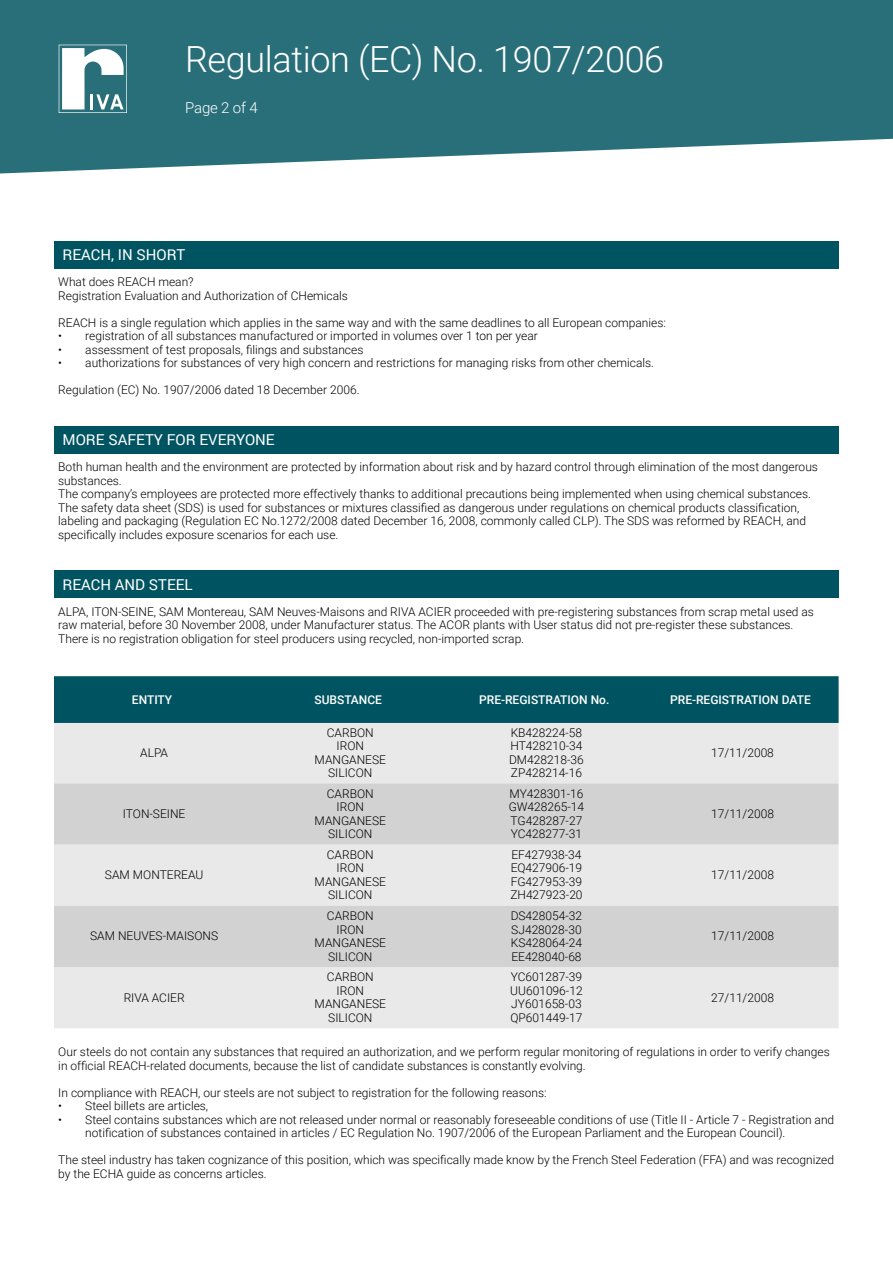
<style>
.page{position:relative;width:893px;height:1263px;background:#fff}
.page>*{position:absolute;margin:0;border:0;box-sizing:border-box;transform-origin:0 0}
.t1{font:300 36px "Roboto";letter-spacing:-.01em;color:#fff}
.t2{font:15px "Roboto";color:#fff}
.t3{font:300 15px "Roboto";letter-spacing:-.01em;color:#fff}
.t4{font:300 12px/13.5px "Roboto";color:#000}
.t5{font:500 12px "Roboto";color:#fff}
</style>
<div class="page">
<svg style="left:0;top:0;width:893px;height:173px;background:#3e7d87"></svg>
<svg style="left:59px;top:45px;width:68px;height:68px"></svg>
<div style="left:54px;top:241px;width:785px;height:28px;background:#005461"></div>
<div style="left:54px;top:426px;width:785px;height:28px;background:#005461"></div>
<div style="left:54px;top:571px;width:785px;height:27px;background:#005461"></div>
<div style="left:54px;top:676px;width:785px;height:47px;background:#005461"></div>
<div style="left:54px;top:723px;width:785px;height:305px;background:#e9e9e9"></div>
<svg style="left:54px;top:783px;width:785px;height:184px;background:#d9d9d9"></svg>
<h1 class="t1" style="left:185px;top:34px;width:481px">Regulation (EC) No. 1907/2006</h1>
<p class="t3" style="left:185px;top:97px;width:74px">Page 2 of 4</p>
<p class="t2" style="left:63px;top:244px;width:124px">REACH, IN SHORT</p>
<p class="t4" style="left:58px;top:275px;width:291px">What does REACH mean?<br>Registration Evaluation and Authorization of CHemicals</p>
<p class="t4" style="left:58px;top:315px;width:609px">REACH is a single regulation which applies in the same way and with the same deadlines to all European companies:</p>
<p class="t4" style="left:58px;top:329px;width:481px">• registration of all substances manufactured or imported in volumes over 1 ton per year</p>
<p class="t4" style="left:58px;top:342px;width:307px">• assessment of test proposals, filings and substances</p>
<p class="t4" style="left:58px;top:356px;width:597px">• authorizations for substances of very high concern and restrictions for managing risks from other chemicals.</p>
<p class="t4" style="left:58px;top:383px;width:303px">Regulation (EC) No. 1907/2006 dated 18 December 2006.</p>
<p class="t2" style="left:63px;top:429px;width:214px">MORE SAFETY FOR EVERYONE</p>
<p class="t4" style="left:58px;top:460px;width:761px">Both human health and the environment are protected by information about risk and by hazard control through elimination of the most dangerous substances.<br>The company’s employees are protected more effectively thanks to additional precautions being implemented when using chemical substances.<br>The safety data sheet (SDS) is used for substances or mixtures classified as dangerous under regulations on chemical products classification, labeling and packaging (Regulation EC No.1272/2008 dated December 16, 2008, commonly called CLP). The SDS was reformed by REACH, and specifically includes exposure scenarios for each use.</p>
<p class="t2" style="left:63px;top:574px;width:132px">REACH AND STEEL</p>
<p class="t4" style="left:58px;top:604px;width:757px">ALPA, ITON-SEINE, SAM Montereau, SAM Neuves-Maisons and RIVA ACIER proceeded with pre-registering substances from scrap metal used as raw material, before 30 November 2008, under Manufacturer status. The ACOR plants with User status did not pre-register these substances.<br>There is no registration obligation for steel producers using recycled, non-imported scrap.</p>
<p class="t5" style="left:132px;top:691px;width:42px">ENTITY</p>
<p class="t5" style="left:314px;top:691px;width:69px">SUBSTANCE</p>
<p class="t5" style="left:479px;top:691px;width:132px">PRE-REGISTRATION No.</p>
<p class="t5" style="left:670px;top:691px;width:142px">PRE-REGISTRATION DATE</p>
<p class="t4" style="left:140px;top:745px;width:29px">ALPA</p>
<p class="t4" style="left:315px;top:725px;width:73px;text-align:center">CARBON<br>IRON<br>MANGANESE<br>SILICON</p>
<p class="t4" style="left:509px;top:725px;width:76px">KB428224-58<br>HT428210-34<br>DM428218-36<br>ZP428214-16</p>
<p class="t4" style="left:711px;top:745px;width:64px">17/11/2008</p>
<p class="t4" style="left:123px;top:806px;width:64px">ITON-SEINE</p>
<p class="t4" style="left:315px;top:786px;width:73px;text-align:center">CARBON<br>IRON<br>MANGANESE<br>SILICON</p>
<p class="t4" style="left:509px;top:786px;width:77px">MY428301-16<br>GW428265-14<br>TG428287-27<br>YC428277-31</p>
<p class="t4" style="left:711px;top:806px;width:64px">17/11/2008</p>
<p class="t4" style="left:105px;top:868px;width:100px">SAM MONTEREAU</p>
<p class="t4" style="left:315px;top:847px;width:73px;text-align:center">CARBON<br>IRON<br>MANGANESE<br>SILICON</p>
<p class="t4" style="left:510px;top:847px;width:74px;text-align:justify">EF427938-34<br>EQ427906-19<br>FG427953-39<br>ZH427923-20</p>
<p class="t4" style="left:711px;top:868px;width:64px">17/11/2008</p>
<p class="t4" style="left:90px;top:929px;width:129px">SAM NEUVES-MAISONS</p>
<p class="t4" style="left:315px;top:909px;width:73px;text-align:center">CARBON<br>IRON<br>MANGANESE<br>SILICON</p>
<p class="t4" style="left:511px;top:909px;width:73px;text-align:justify">DS428054-32<br>SJ428028-30<br>KS428064-24<br>EE428040-68</p>
<p class="t4" style="left:711px;top:929px;width:64px">17/11/2008</p>
<p class="t4" style="left:124px;top:990px;width:63px">RIVA ACIER</p>
<p class="t4" style="left:315px;top:970px;width:73px;text-align:center">CARBON<br>IRON<br>MANGANESE<br>SILICON</p>
<p class="t4" style="left:510px;top:970px;width:74px;text-align:justify">YC601287-39<br>UU601096-12<br>JY601658-03<br>QP601449-17</p>
<p class="t4" style="left:711px;top:990px;width:64px">27/11/2008</p>
<p class="t4" style="left:58px;top:1045px;width:773px">Our steels do not contain any substances that required an authorization, and we perform regular monitoring of regulations in order to verify changes in official REACH-related documents, because the list of candidate substances is constantly evolving.</p>
<p class="t4" style="left:58px;top:1085px;width:490px">In compliance with REACH, our steels are not subject to registration for the following reasons:</p>
<p class="t4" style="left:58px;top:1099px;width:151px">• Steel billets are articles,</p>
<p class="t4" style="left:85px;top:1112px;width:750px;text-indent:-27px">• Steel contains substances which are not released under normal or reasonably foreseeable conditions of use (Title II - Article 7 - Registration and notification of substances contained in articles / EC Regulation No. 1907/2006 of the European Parliament and the European Council).</p>
<p class="t4" style="left:58px;top:1153px;width:777px">The steel industry has taken cognizance of this position, which was specifically made know by the French Steel Federation (FFA) and was recognized by the ECHA guide as concerns articles.</p>
</div>
